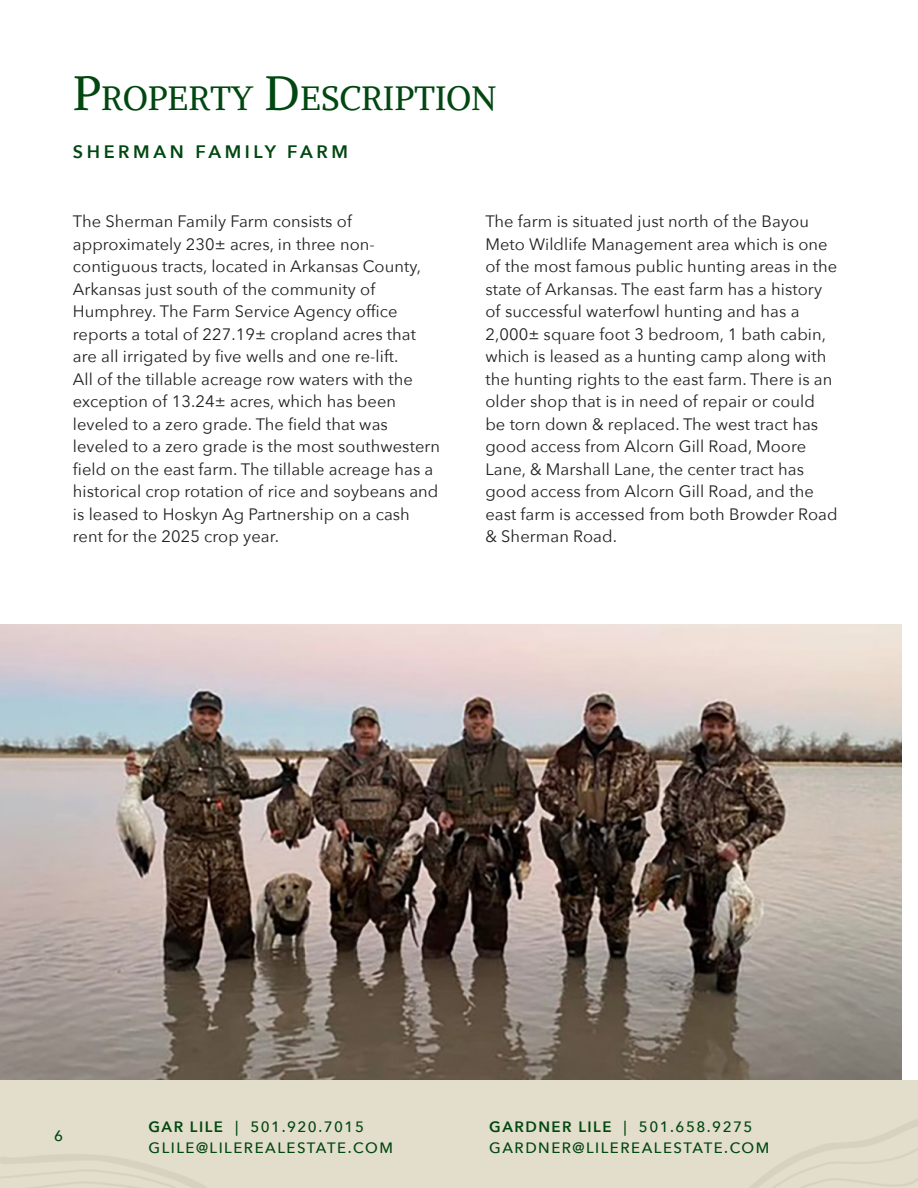
<style>
.page{position:relative;width:918px;height:1188px;background:#fff}
.page>*{position:absolute;margin:0;border:0;box-sizing:border-box;transform-origin:0 0}
.t1{font:33.6px "Alike";color:#004710}
.t2{font:600 18px "Avenir Next";letter-spacing:.2em;color:#004710}
.t3{font:16.5px/22.5px "Avenir Next";letter-spacing:.005em;color:#231f20}
.t4{font:500 15px/21px "Avenir Next";letter-spacing:.1em;color:#004710}
.s1{font-size:48px}
.s2{font-weight:600}
</style>
<div class="page">
<img style="left:0;top:624px;width:902px;height:456px">
<p class="t1" style="left:73px;top:77px;width:425px"><span class="s1">P</span>ROPERTY <span class="s1">D</span>ESCRIPTION</p>
<p class="t2" style="left:73px;top:136px;width:277px">SHERMAN FAMILY FARM</p>
<p class="t3" style="left:73px;top:209px;width:369px">The Sherman Family Farm consists of approximately 230± acres, in three non&shy;contiguous tracts, located in Arkansas County, Arkansas just south of the community of Humphrey. The Farm Service Agency office reports a total of 227.19± cropland acres that are all irrigated by five wells and one re-lift.<br>All of the tillable acreage row waters with the exception of 13.24± acres, which has been leveled to a zero grade. The field that was leveled to a zero grade is the most southwestern field on the east farm. The tillable acreage has a historical crop rotation of rice and soybeans and is leased to Hoskyn Ag Partnership on a cash rent for the 2025 crop year.</p>
<p class="t3" style="left:485px;top:209px;width:354px">The farm is situated just north of the Bayou Meto Wildlife Management area which is one of the most famous public hunting areas in the state of Arkansas. The east farm has a history of successful waterfowl hunting and has a 2,000± square foot 3 bedroom, 1 bath cabin, which is leased as a hunting camp along with the hunting rights to the east farm. There is an older shop that is in need of repair or could be torn down &amp; replaced. The west tract has good access from Alcorn Gill Road, Moore Lane, &amp; Marshall Lane, the center tract has good access from Alcorn Gill Road, and the east farm is accessed from both Browder Road &amp; Sherman Road.</p>
<p class="t4" style="left:54px;top:1124px;width:10px">6</p>
<p class="t4" style="left:148px;top:1115px;width:246px"><span class="s2">GAR LILE</span> | 501.920.7015<br>GLILE@LILEREALESTATE.COM</p>
<p class="t4" style="left:489px;top:1115px;width:282px"><span class="s2">GARDNER LILE</span> | 501.658.9275<br>GARDNER@LILEREALESTATE.COM</p>
</div>
